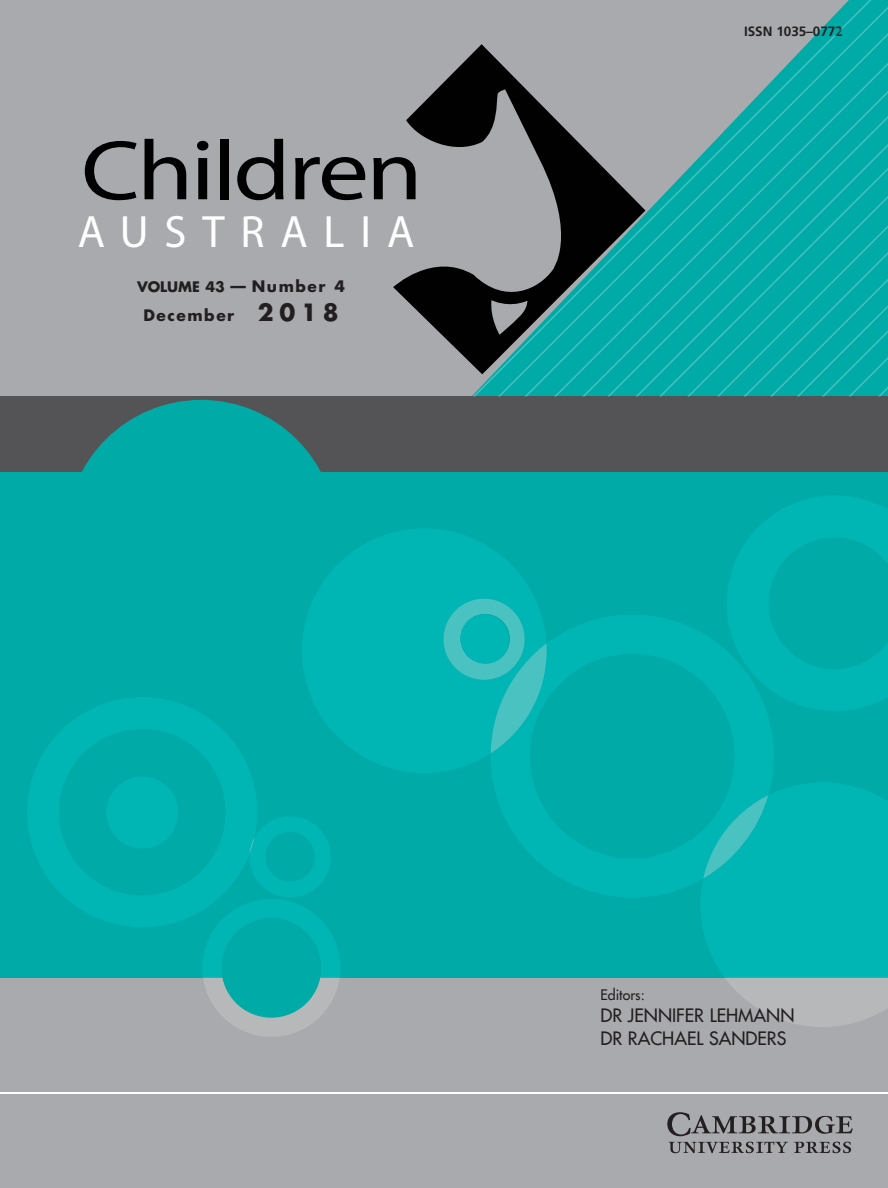
<style>
.page{position:relative;width:888px;height:1188px;background:#a8aaad}
.page>*{position:absolute;margin:0;border:0;box-sizing:border-box;transform-origin:0 0}
.t1{font:45.45px "Myriad";letter-spacing:.355em;color:#fff}
.t2{font:18px/22.5px "Futura";color:#231f20}
.t3{font:700 15.45px "Futura";letter-spacing:.1em;color:#231f20}
.t4{font:700 14.1px "Futura";color:#231f20}
.t5{font:14.1px "Futura";color:#231f20}
.t6{font:700 13.5px "Frutiger";letter-spacing:-.005em;color:#231f20}
.s1{font-size:15.45px}
.s2{font-size:23.1px}
.s3{color:#0e5d5d}
</style>
<div class="page">
<hr style="left:1px;top:1092px;width:887px;height:2px;background:#fff">
<div style="left:1px;top:396px;width:887px;height:78px;background:#545456"></div>
<div style="left:0;top:472px;width:888px;height:505px;background:#00aaa6"></div>
<svg style="left:27px;top:697px;width:230px;height:230px;fill:#00b6b5"></svg>
<div style="left:59px;top:729px;width:166px;height:166px;background:#00aaa6;border-radius:50%"></div>
<svg style="left:492px;top:615px;width:282px;height:282px;fill:#00b6b5"></svg>
<div style="left:530px;top:654px;width:204px;height:204px;background:#00aaa6;border-radius:50%"></div>
<div style="left:66px;top:400px;width:270px;height:270px;background:#00aaa6;border-radius:50%"></div>
<svg style="left:202px;top:816px;width:138px;height:221px"></svg>
<div style="left:265px;top:832px;width:50px;height:49px;background:#00aaa6;border-radius:50%"></div>
<svg style="left:726px;top:496px;width:162px;height:215px"></svg>
<svg style="left:700px;top:782px;width:188px;height:245px"></svg>
<div style="left:106px;top:776px;width:72px;height:72px;background:#00b6b5;border-radius:50%"></div>
<svg style="left:393px;top:53px;width:80px;height:312px"></svg>
<svg style="left:85px;top:141px;width:52px;height:59px"></svg>
<svg style="left:144px;top:139px;width:42px;height:60px"></svg>
<svg style="left:197px;top:141px;width:11px;height:58px"></svg>
<div style="left:219px;top:139px;width:9px;height:60px;background:#010101"></div>
<svg style="left:237px;top:139px;width:46px;height:61px"></svg>
<svg style="left:295px;top:157px;width:70px;height:43px"></svg>
<svg style="left:373px;top:157px;width:42px;height:42px"></svg>
<svg style="left:302px;top:529px;width:233px;height:244px;fill:#00b6b5"></svg>
<svg style="left:305px;top:571px;width:27px;height:50px"></svg>
<svg style="left:667px;top:1112px;width:186px;height:24px"></svg>
<svg style="left:668px;top:1142px;width:120px;height:11px"></svg>
<svg style="left:794px;top:1142px;width:57px;height:11px"></svg>
<svg style="left:443px;top:599px;width:103px;height:154px"></svg>
<svg style="left:814px;top:0;width:74px;height:396px;background:#0aaba8"></svg>
<svg style="left:473px;top:36px;width:362px;height:360px;fill:#01aaa6"></svg>
<svg style="left:833px;top:0;width:50px;height:36px;background:#11aba8"></svg>
<h1 class="t1" style="left:78px;top:216px;width:338px">AUSTRALIA</h1>
<p class="t4" style="left:137px;top:281px;width:209px">VOLUME 43 <span class="s1">— Number 4</span></p>
<p class="t3" style="left:143px;top:308px;width:197px">December <span class="s2">2018</span></p>
<p class="t6" style="left:744px;top:25px;width:100px">ISSN 1035–07<span class="s3">72</span></p>
<p class="t5" style="left:600px;top:987px;width:46px">Editors:</p>
<p class="t2" style="left:600px;top:1005px;width:195px">DR JENNIFER LEHMANN<br>DR RACHAEL SANDERS</p>
</div>
